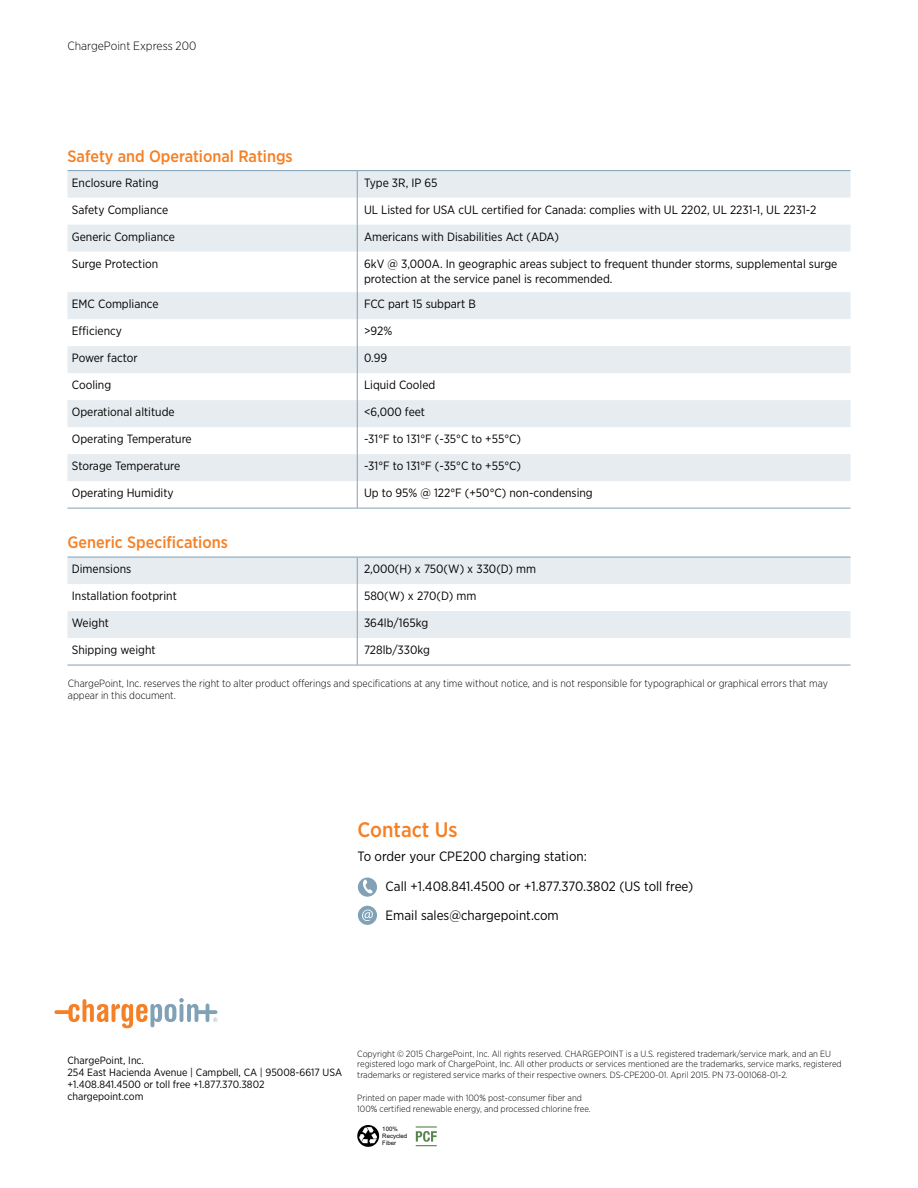
<style>
.page{position:relative;width:918px;height:1188px;background:#fff}
.page>*{position:absolute;margin:0;border:0;box-sizing:border-box;transform-origin:0 0}
.t1{font:500 21px "Gotham Narrow";color:#f58025}
.t2{font:500 16.5px "Gotham Narrow";color:#f58025}
.t3{font:13.5px/29.7px "Gotham Narrow";color:#000}
.t4{font:12px/15px "Gotham Narrow";color:#000}
.t5{font:300 12px "Gotham Narrow";color:#000}
.t6{font:300 10.5px/12px "Gotham Narrow";color:#000}
.t7{font:10.5px/12px "Gotham Narrow";color:#000}
.t8{font:300 9px/10.5px "Gotham Narrow";color:#000}
.t9{font:6.15px/7.4px "Arial";color:#000}
</style>
<div class="page">
<svg style="left:54px;top:998px;width:164px;height:30px"></svg>
<svg style="left:357px;top:1125px;width:22px;height:22px"></svg>
<svg style="left:359px;top:1127px;width:18px;height:17px"></svg>
<hr style="left:416px;top:1126px;width:21px;height:2px;background:#57844d">
<svg style="left:416px;top:1131px;width:21px;height:15px"></svg>
<svg style="left:68px;top:171px;width:782px;height:310px;fill:#e6ecf0"></svg>
<hr style="left:68px;top:170px;width:289px;height:1px;background:#80a1b6">
<hr style="left:357px;top:170px;width:493px;height:1px;background:#80a1b6">
<svg style="left:357px;top:171px;width:1px;height:81px"></svg>
<hr style="left:357px;top:252px;width:1px;height:40px;background:#80a1b6">
<svg style="left:357px;top:292px;width:1px;height:216px"></svg>
<hr style="left:68px;top:508px;width:289px;height:1px;background:#80a1b6">
<hr style="left:357px;top:508px;width:493px;height:1px;background:#80a1b6">
<svg style="left:68px;top:558px;width:782px;height:80px;fill:#e6ecf0"></svg>
<svg style="left:357px;top:558px;width:1px;height:107px"></svg>
<hr style="left:68px;top:557px;width:289px;height:1px;background:#80a1b6">
<hr style="left:357px;top:557px;width:493px;height:1px;background:#80a1b6">
<hr style="left:68px;top:665px;width:289px;height:1px;background:#80a1b6">
<hr style="left:357px;top:665px;width:493px;height:1px;background:#80a1b6">
<div style="left:358px;top:906px;width:19px;height:19px;background:#80a1b6;border-radius:50%"></div>
<svg style="left:362px;top:910px;width:11px;height:11px"></svg>
<div style="left:358px;top:878px;width:19px;height:19px;background:#80a1b6;border-radius:50%"></div>
<svg style="left:363px;top:880px;width:10px;height:13px"></svg>
<p class="t5" style="left:68px;top:39px;width:130px">ChargePoint Express 200</p>
<h2 class="t2" style="left:68px;top:146px;width:227px">Safety and Operational Ratings</h2>
<p class="t4" style="left:72px;top:175px;width:88px">Enclosure Rating</p>
<p class="t4" style="left:364px;top:175px;width:75px">Type 3R, IP 65</p>
<p class="t4" style="left:72px;top:202px;width:98px">Safety Compliance</p>
<p class="t4" style="left:364px;top:202px;width:454px">UL Listed for USA cUL certified for Canada: complies with UL 2202, UL 2231-1, UL 2231-2</p>
<p class="t4" style="left:72px;top:229px;width:105px">Generic Compliance</p>
<p class="t4" style="left:364px;top:229px;width:197px">Americans with Disabilities Act (ADA)</p>
<p class="t4" style="left:72px;top:256px;width:88px">Surge Protection</p>
<p class="t4" style="left:364px;top:256px;width:475px">6kV @ 3,000A. In geographic areas subject to frequent thunder storms, supplemental surge protection at the service panel is recommended.</p>
<p class="t4" style="left:72px;top:297px;width:88px">EMC Compliance</p>
<p class="t4" style="left:364px;top:297px;width:113px">FCC part 15 subpart B</p>
<p class="t4" style="left:72px;top:324px;width:52px">Efficiency</p>
<p class="t4" style="left:364px;top:324px;width:30px">&gt;92%</p>
<p class="t4" style="left:72px;top:351px;width:67px">Power factor</p>
<p class="t4" style="left:364px;top:351px;width:25px">0.99</p>
<p class="t4" style="left:72px;top:378px;width:41px">Cooling</p>
<p class="t4" style="left:364px;top:378px;width:73px">Liquid Cooled</p>
<p class="t4" style="left:72px;top:405px;width:104px">Operational altitude</p>
<p class="t4" style="left:364px;top:405px;width:63px">&lt;6,000 feet</p>
<p class="t4" style="left:72px;top:432px;width:121px">Operating Temperature</p>
<p class="t4" style="left:364px;top:432px;width:159px">-31°F to 131°F (-35°C to +55°C)</p>
<p class="t4" style="left:72px;top:459px;width:110px">Storage Temperature</p>
<p class="t4" style="left:364px;top:459px;width:159px">-31°F to 131°F (-35°C to +55°C)</p>
<p class="t4" style="left:72px;top:486px;width:103px">Operating Humidity</p>
<p class="t4" style="left:364px;top:486px;width:230px">Up to 95% @ 122°F (+50°C) non-condensing</p>
<h2 class="t2" style="left:68px;top:532px;width:162px">Generic Specifications</h2>
<p class="t4" style="left:72px;top:561px;width:61px">Dimensions</p>
<p class="t4" style="left:364px;top:561px;width:174px">2,000(H) x 750(W) x 330(D) mm</p>
<p class="t4" style="left:72px;top:588px;width:107px">Installation footprint</p>
<p class="t4" style="left:364px;top:588px;width:114px">580(W) x 270(D) mm</p>
<p class="t4" style="left:72px;top:615px;width:39px">Weight</p>
<p class="t4" style="left:364px;top:615px;width:66px">364lb/165kg</p>
<p class="t4" style="left:72px;top:642px;width:85px">Shipping weight</p>
<p class="t4" style="left:364px;top:642px;width:67px">728lb/330kg</p>
<p class="t6" style="left:68px;top:677px;width:761px">ChargePoint, Inc. reserves the right to alter product offerings and specifications at any time without notice, and is not responsible for typographical or graphical errors that may appear in this document.</p>
<h1 class="t1" style="left:358px;top:816px;width:102px">Contact Us</h1>
<p class="t3" style="left:386px;top:841px;width:309px;text-indent:-28px">To order your CPE200 charging station:<br>Call +1.408.841.4500 or +1.877.370.3802 (US toll free)<br>Email sales@chargepoint.com</p>
<p class="t7" style="left:68px;top:1054px;width:276px">ChargePoint, Inc.<br>254 East Hacienda Avenue | Campbell, CA | 95008-6617 USA +1.408.841.4500 or toll free +1.877.370.3802 chargepoint.com</p>
<p class="t8" style="left:357px;top:1048px;width:486px">Copyright © 2015 ChargePoint, Inc. All rights reserved. CHARGEPOINT is a U.S. registered trademark/service mark, and an EU registered logo mark of ChargePoint, Inc. All other products or services mentioned are the trademarks, service marks, registered trademarks or registered service marks of their respective owners. DS-CPE200-01. April 2015. PN 73-001068-01-2.</p>
<p class="t8" style="left:357px;top:1093px;width:235px">Printed on paper made with 100% post-consumer fiber and<br>100% certified renewable energy, and processed chlorine free.</p>
<p class="t9" style="left:382px;top:1125px;width:26px">100%<br>Recycled<br>Fiber</p>
</div>
